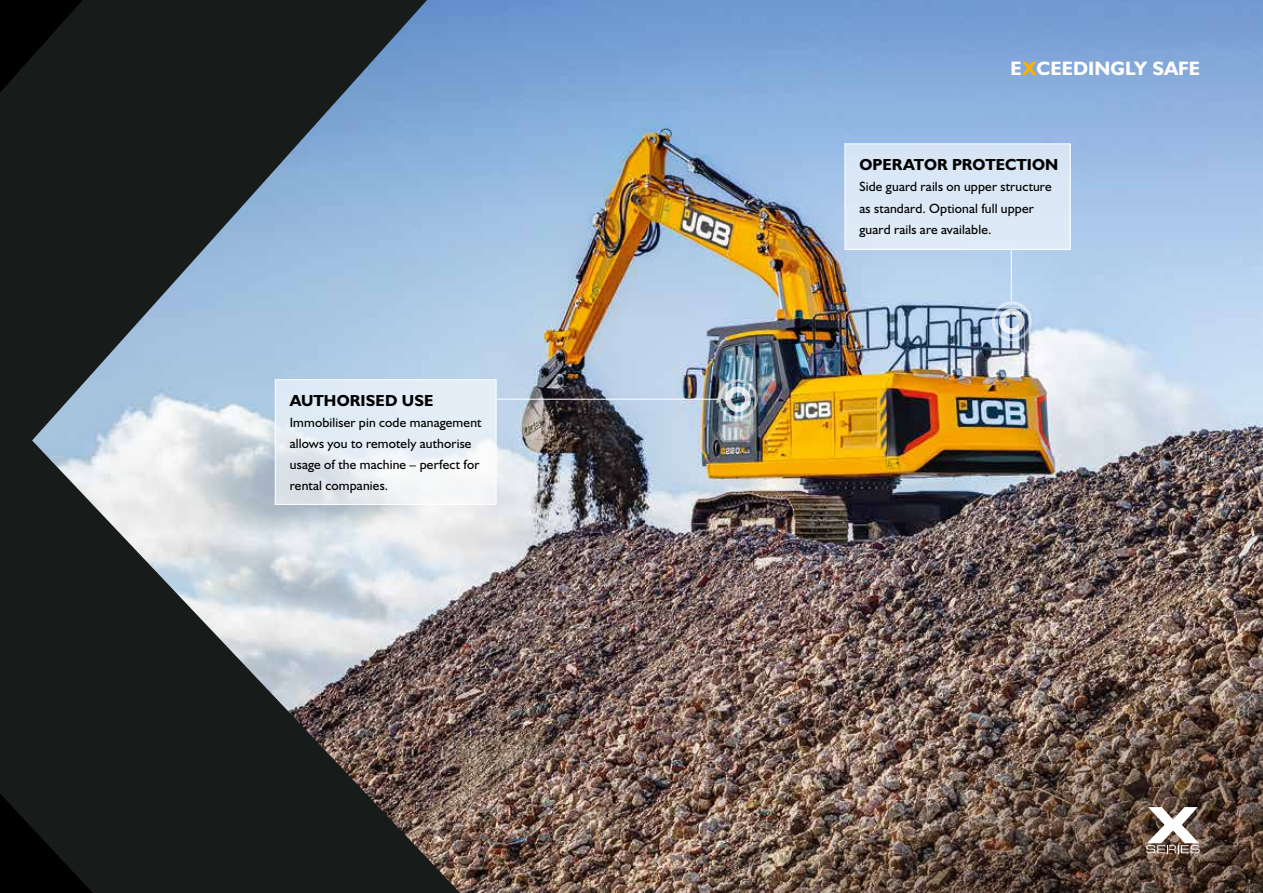
<style>
.page{position:relative;width:1263px;height:893px;background:#fff}
.page>*{position:absolute;margin:0;border:0;box-sizing:border-box;transform-origin:0 0}
.t1{font:700 19.5px "JCB Euro";letter-spacing:.005em;color:#fff}
.t2{font:16.05px "JCB Bold";letter-spacing:.005em;color:#000}
.t3{font:13.5px/21px "JCB Euro Roman";letter-spacing:.01em;color:#000}
.s1{color:#f9b104}
</style>
<div class="page">
<img style="left:460px;top:0;width:803px;height:893px">
<svg style="left:0;top:0;width:460px;height:893px;background:#596269"></svg>
<svg style="left:1146px;top:807px;width:54px;height:46px"></svg>
<svg style="left:277px;top:381px;width:217px;height:122px;fill:#e3edf6"></svg>
<div style="left:275px;top:379px;width:221px;height:126px;border:1px solid #fff"></div>
<div style="left:845px;top:144px;width:225px;height:105px;background:#dbe7f6"></div>
<div style="left:844px;top:143px;width:226px;height:107px;border:1px solid #fff"></div>
<div style="left:718px;top:379px;width:40px;height:40px;border:3px solid #fff;border-radius:50%"></div>
<div style="left:725px;top:386px;width:26px;height:26px;border:6px solid #fff;border-radius:50%"></div>
<div style="left:992px;top:301px;width:39px;height:40px;border:3px solid #fff;border-radius:50%"></div>
<div style="left:999px;top:308px;width:25px;height:26px;border:6px solid #fff;border-radius:50%"></div>
<hr style="left:496px;top:399px;width:222px;height:1px;background:#fff">
<hr style="left:1011px;top:250px;width:1px;height:51px;background:#fff">
<p class="t2" style="left:290px;top:391px;width:145px">AUTHORISED USE</p>
<p class="t3" style="left:290px;top:412px;width:193px">Immobiliser pin code management allows you to remotely authorise usage of the machine – perfect for rental companies.</p>
<h1 class="t1" style="left:1010px;top:56px;width:191px">E<span class="s1">X</span>CEEDINGLY SAFE</h1>
<p class="t2" style="left:859px;top:155px;width:200px">OPERATOR PROTECTION</p>
<p class="t3" style="left:859px;top:176px;width:194px">Side guard rails on upper structure as standard. Optional full upper guard rails are available.</p>
</div>
